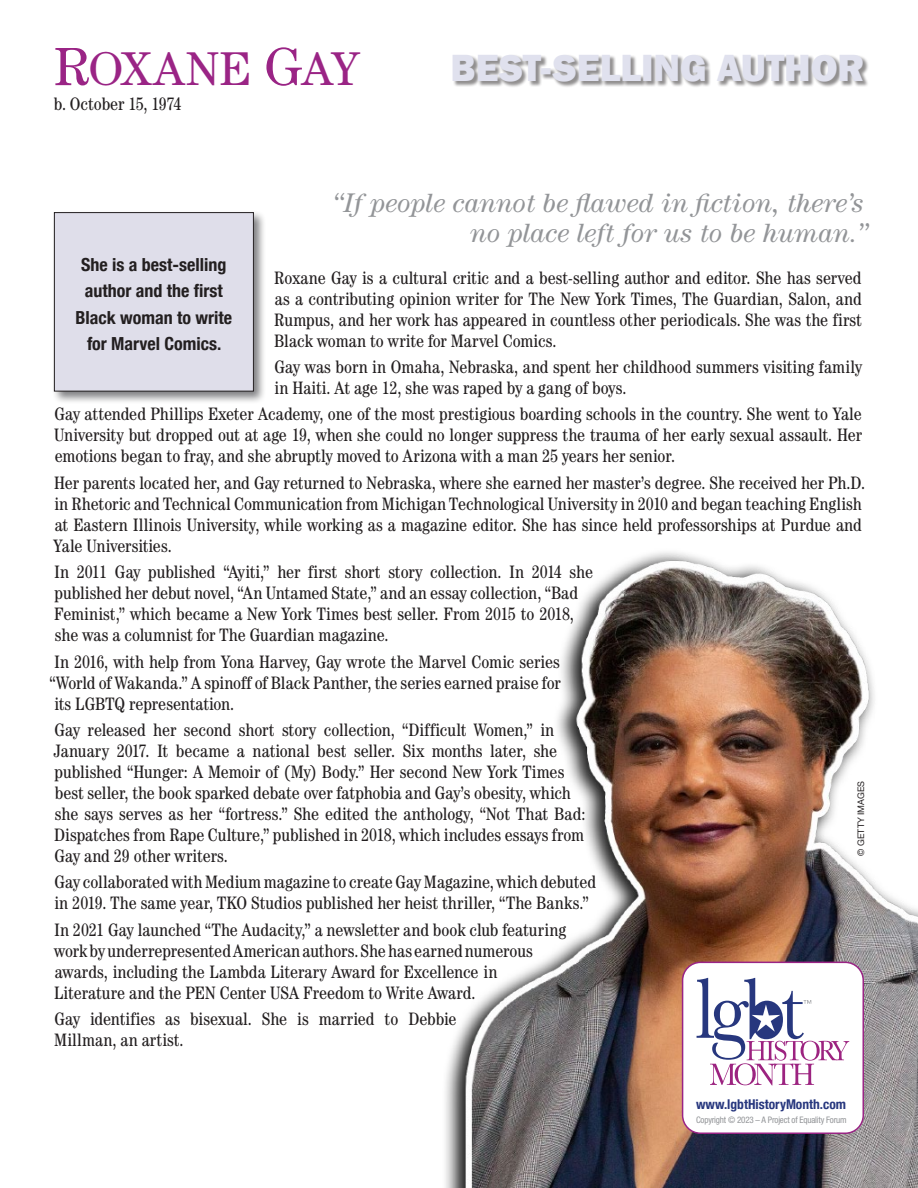
<style>
.page{position:relative;width:918px;height:1188px;background:#fff}
.page>*{position:absolute;margin:0;border:0;box-sizing:border-box;transform-origin:0 0}
.t1{font:47.55px "Century Book SC880";letter-spacing:-.005em;color:#9a2485}
.t2{font:800 39px "Franklin Gothic";color:#e0e1ee}
.t3{font:italic 27px/30px "Century Std";color:#939598;text-align:right}
._2016_Bio_Text{font:condensed 18px/21px "Century";color:#231f20}
.BoxTEXT{font:700 condensed 18px/26.2px "Helvetica Neue";color:#231f20;text-align:center}
.b_d__dates{font:condensed 18px "Century";letter-spacing:-.01em;color:#231f20}
.t4{font:700 condensed 13.5px "Helvetica Neue";color:#27377e}
.t5{font:condensed 9px "Helvetica Neue LT Std";letter-spacing:-.02em;color:#939598}
.t6{font:9px "Helvetica Neue";color:#231f20}
.s1{font-size:54px}
</style>
<div class="page">
<img style="left:445px;top:552px;width:473px;height:636px">
<div style="left:683px;top:962px;width:180px;height:171px;background:#fff;border-radius:18px"></div>
<div style="left:682px;top:962px;width:182px;height:172px;border:2px solid #9a2485;border-radius:18px"></div>
<svg style="left:697px;top:978px;width:152px;height:107px"></svg>
<div style="left:453px;top:55px;width:416px;height:33px;background:#231f20;opacity:.5"></div>
<div style="left:52px;top:210px;width:215px;height:195px;background:#000007;opacity:.5"></div>
<div style="left:54px;top:213px;width:199px;height:178px;background:#dfdeea"></div>
<div style="left:54px;top:212px;width:200px;height:180px;border:1px solid #231f20"></div>
<p class="t1" style="left:54px;top:41px;width:308px"><span class="s1">R</span>OXANE <span class="s1">G</span>AY</p>
<p class="b_d__dates" style="left:54px;top:94px;width:129px">b. October 15, 1974</p>
<p class="t2" style="left:451px;top:43px;width:415px">BEST-SELLING AUTHOR</p>
<p class="t3" style="left:333px;top:187px;width:537px">“If people cannot be flawed in fiction, there’s no place left for us to be human.”</p>
<p class="BoxTEXT" style="left:76px;top:251px;width:158px">She is a best-selling author and the first<br>Black woman to write for Marvel Comics.</p>
<p class="_2016_Bio_Text" style="left:274px;top:267px;width:589px;text-align:justify">Roxane Gay is a cultural critic and a best-selling author and editor. She has served as a contributing opinion writer for The New York Times, The Guardian, Salon, and Rumpus, and her work has appeared in countless other periodicals. She was the first Black woman to write for Marvel Comics.</p>
<p class="_2016_Bio_Text" style="left:274px;top:356px;width:589px">Gay was born in Omaha, Nebraska, and spent her childhood summers visiting family in Haiti. At age 12, she was raped by a gang of boys.</p>
<p class="_2016_Bio_Text" style="left:54px;top:404px;width:809px;text-align:justify">Gay attended Phillips Exeter Academy, one of the most prestigious boarding schools in the country. She went to Yale University but dropped out at age 19, when she could no longer suppress the trauma of her early sexual assault. Her emotions began to fray, and she abruptly moved to Arizona with a man 25 years her senior.</p>
<p class="_2016_Bio_Text" style="left:53px;top:472px;width:813px">Her parents located her, and Gay returned to Nebraska, where she earned her master’s degree. She received her Ph.D. in Rhetoric and Technical Communication from Michigan Technological University in 2010 and began teaching English at Eastern Illinois University, while working as a magazine editor. She has since held professorships at Purdue and Yale Universities.</p>
<p class="_2016_Bio_Text" style="left:54px;top:561px;width:541px">In 2011 Gay published “Ayiti,” her first short story collection. In 2014 she published her debut novel, “An Untamed State,” and an essay collection, “Bad Feminist,” which became a New York Times best seller. From 2015 to 2018, she was a columnist for The Guardian magazine.</p>
<p class="_2016_Bio_Text" style="left:50px;top:651px;width:513px;text-align:justify">In 2016, with help from Yona Harvey, Gay wrote the Marvel Comic series “World of Wakanda.” A spinoff of Black Panther, the series earned praise for its LGBTQ representation.</p>
<p class="_2016_Bio_Text" style="left:54px;top:719px;width:533px">Gay released her second short story collection, “Difficult Women,” in January 2017. It became a national best seller. Six months later, she published “Hunger: A Memoir of (My) Body.” Her second New York Times best seller, the book sparked debate over fatphobia and Gay’s obesity, which she says serves as her “fortress.” She edited the anthology, “Not That Bad:<br>Dispatches from Rape Culture,” published in 2018, which includes essays from Gay and 29 other writers.</p>
<p class="_2016_Bio_Text" style="left:54px;top:872px;width:543px">Gay collaborated with Medium magazine to create Gay Magazine, which debuted in 2019. The same year, TKO Studios published her heist thriller, “The Banks.”</p>
<p class="_2016_Bio_Text" style="left:54px;top:919px;width:514px">In 2021 Gay launched “The Audacity,” a newsletter and book club featuring work by underrepresented American authors. She has earned numerous awards, including the Lambda Literary Award for Excellence in Literature and the PEN Center USA Freedom to Write Award.</p>
<p class="_2016_Bio_Text" style="left:54px;top:1008px;width:404px">Gay identifies as bisexual. She is married to Debbie<br>Millman, an artist.</p>
<p class="t6" style="left:855px;top:856px;width:76px;rotate:-90deg">© GETTY IMAGES</p>
<p class="t4" style="left:696px;top:1096px;width:152px">www.lgbtHistoryMonth.com</p>
<p class="t5" style="left:696px;top:1115px;width:152px">Copyright © 2023 – A Project of Equality Forum</p>
</div>
